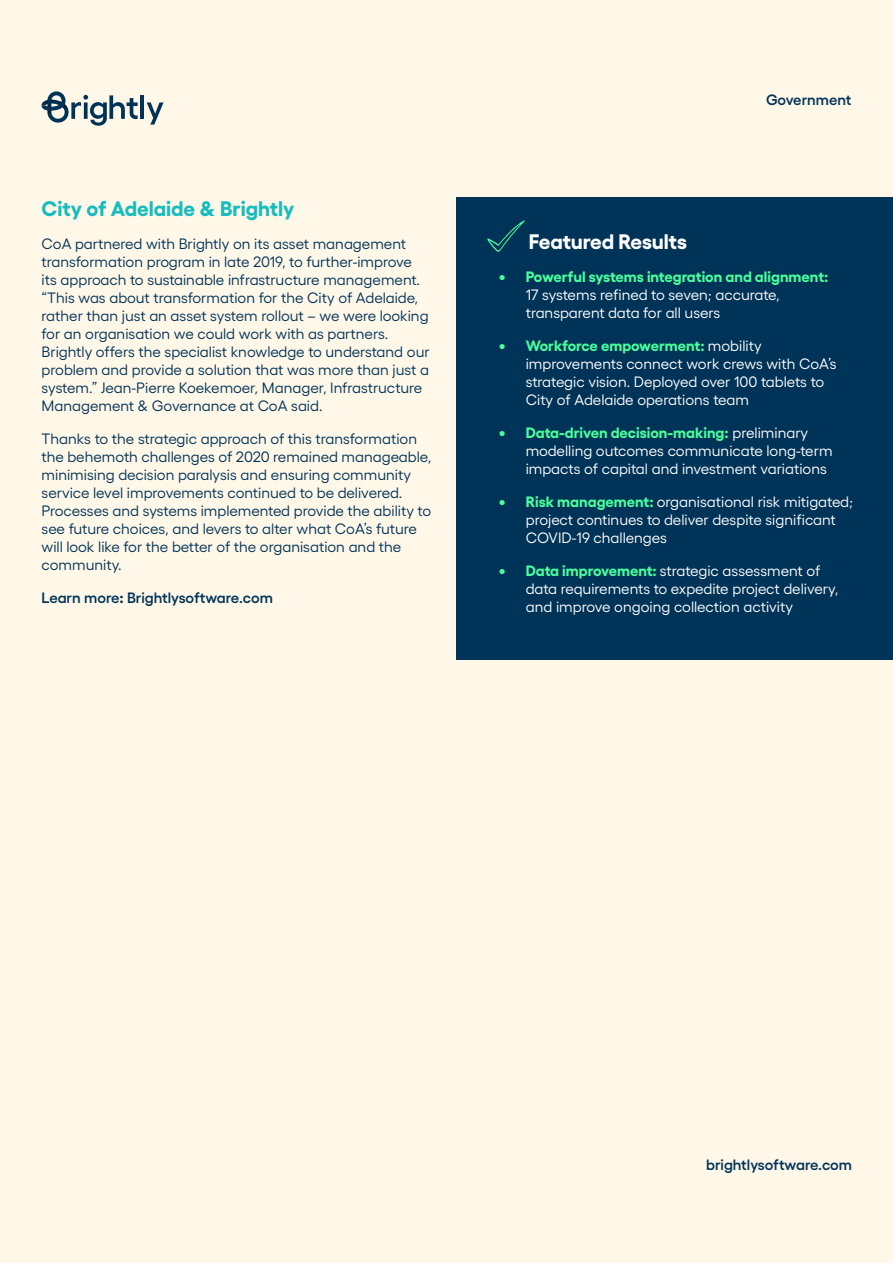
<style>
.page{position:relative;width:893px;height:1263px;background:#fff8e8}
.page>*{position:absolute;margin:0;border:0;box-sizing:border-box;transform-origin:0 0}
.t1{font:700 21px "Yellix";color:#17bcbe}
.t2{font:700 21px "Yellix";letter-spacing:-.005em;color:#fff}
.t3{font:15px/18px "Yellix";color:#003358}
.t4{font:15px/18px "Yellix";color:#fff}
.t5{font:600 15px "Yellix";color:#003358}
.s1{font-weight:700}
.s2{font-weight:700;font-size:18px;color:#48ff9b}
.s3{font-weight:700;color:#48ff9b}
</style>
<div class="page">
<div style="left:457px;top:197px;width:436px;height:462px;background:#003358"></div>
<svg style="left:41px;top:91px;width:97px;height:35px;background:#adb8b9"></svg>
<hr style="left:141px;top:95px;width:3px;height:24px;background:#003358">
<svg style="left:147px;top:102px;width:17px;height:23px"></svg>
<svg style="left:487px;top:220px;width:38px;height:32px"></svg>
<h1 class="t1" style="left:42px;top:192px;width:254px">City of Adelaide &amp; Brightly</h1>
<p class="t3" style="left:42px;top:233px;width:390px">CoA partnered with Brightly on its asset management transformation program in late 2019, to further-improve its approach to sustainable infrastructure management. “This was about transformation for the City of Adelaide, rather than just an asset system rollout – we were looking for an organisation we could work with as partners.<br>Brightly offers the specialist knowledge to understand our problem and provide a solution that was more than just a system.” Jean-Pierre Koekemoer, Manager, Infrastructure Management &amp; Governance at CoA said.</p>
<p class="t3" style="left:42px;top:428px;width:391px">Thanks to the strategic approach of this transformation the behemoth challenges of 2020 remained manageable, minimising decision paralysis and ensuring community service level improvements continued to be delivered.<br>Processes and systems implemented provide the ability to see future choices, and levers to alter what CoA’s future will look like for the better of the organisation and the community.</p>
<p class="t5" style="left:42px;top:586px;width:233px">Learn more<span class="s1">:</span> Brightlysoftware.com</p>
<p class="t5" style="left:766px;top:88px;width:87px">Government</p>
<h1 class="t2" style="left:529px;top:225px;width:160px">Featured Results</h1>
<p class="t4" style="left:526px;top:266px;width:304px;text-indent:-27px"><span class="s2">•</span> <span class="s3">Powerful systems integration and alignment:<br></span>17 systems refined to seven; accurate, transparent data for all users</p>
<p class="t4" style="left:526px;top:335px;width:313px;text-indent:-27px"><span class="s2">•</span> <span class="s3">Workforce empowerment:</span> mobility improvements connect work crews with CoA’s strategic vision. Deployed over 100 tablets to City of Adelaide operations team</p>
<p class="t4" style="left:526px;top:422px;width:308px;text-indent:-27px"><span class="s2">•</span> <span class="s3">Data-driven decision-making:</span> preliminary modelling outcomes communicate long-term impacts of capital and investment variations</p>
<p class="t4" style="left:526px;top:491px;width:329px;text-indent:-27px"><span class="s2">•</span> <span class="s3">Risk management:</span> organisational risk mitigated; project continues to deliver despite significant<br>COVID-19 challenges</p>
<p class="t4" style="left:526px;top:560px;width:314px;text-indent:-27px"><span class="s2">•</span> <span class="s3">Data improvement:</span> strategic assessment of data requirements to expedite project delivery, and improve ongoing collection activity</p>
<p class="t5" style="left:706px;top:1153px;width:147px">brightlysoftware.com</p>
</div>
